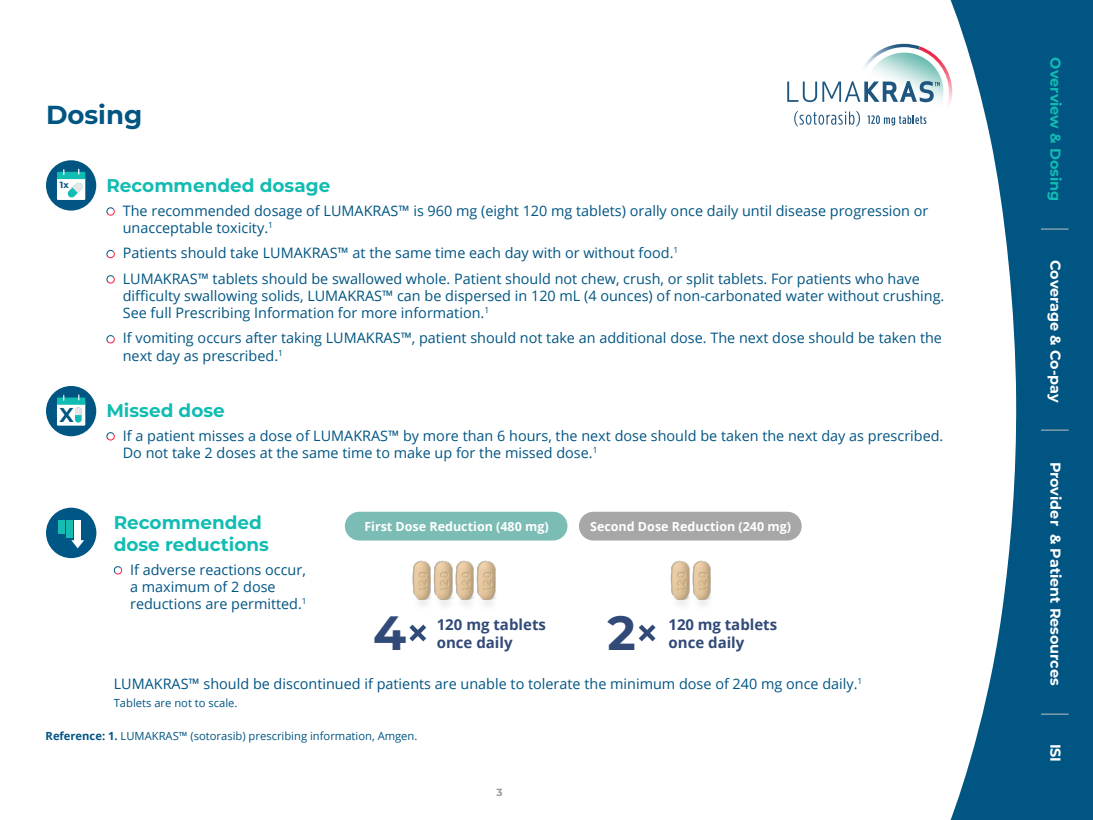
<style>
.page{position:relative;width:1093px;height:820px;background:#fff}
.page>*{position:absolute;margin:0;border:0;box-sizing:border-box;transform-origin:0 0}
.Syneos_Default_Style{font:700 48.04px "Montserrat";color:#314a78}
.Syneos_Default_Style-2{font:700 26px "Montserrat";color:#005583}
.t1{font:700 20.04px "Montserrat";color:#005583}
.Syneos_Default_Style-3{font:700 18.4px/22.1px "Montserrat";color:#11bcb2}
.Syneos_Default_Style-4{font:700 15px/18px "Open Sans";color:#314a78}
.Syneos_Default_Style-5{font:14.4px/17.3px "Open Sans";color:#005583}
.Syneos_Default_Style-6{font:700 14.4px "Montserrat";color:#fff}
.Syneos_Default_Style-7{font:700 14.4px "Montserrat";color:#11bcb2}
.Syneos_Default_Style-8{font:700 12.52px "Open Sans";color:#fff}
.Syneos_Default_Style-9{font:11.2px "Open Sans";color:#005583}
.Syneos_Default_Style-10{font:700 10.4px "Montserrat";color:#9b9b9b}
.t2{font:700 8.96px "Montserrat";color:#005583}
.s1{font-weight:700}
</style>
<div class="page">
<div style="left:579px;top:511px;width:223px;height:29px;background:#a7a7a7;border-radius:14px"></div>
<div style="left:345px;top:511px;width:222px;height:29px;background:#7bbdb5;border-radius:14px"></div>
<svg style="left:409px;top:624px;width:17px;height:17px"></svg>
<svg style="left:639px;top:624px;width:16px;height:17px"></svg>
<img style="left:412px;top:560px;width:84px;height:46px">
<img style="left:670px;top:560px;width:41px;height:46px">
<svg style="left:950px;top:0;width:143px;height:819px;fill:#005583"></svg>
<svg style="left:787px;top:44px;width:165px;height:96px"></svg>
<svg style="left:1041px;top:430px;width:27px;height:1px"></svg>
<svg style="left:1041px;top:229px;width:27px;height:1px"></svg>
<svg style="left:1041px;top:713px;width:27px;height:1px"></svg>
<svg style="left:106px;top:207px;width:9px;height:9px"></svg>
<svg style="left:106px;top:249px;width:9px;height:9px"></svg>
<svg style="left:106px;top:275px;width:9px;height:9px"></svg>
<svg style="left:106px;top:335px;width:9px;height:9px"></svg>
<svg style="left:113px;top:566px;width:10px;height:8px"></svg>
<svg style="left:106px;top:432px;width:9px;height:9px"></svg>
<div style="left:46px;top:160px;width:50px;height:50px;background:#005583;border-radius:50%"></div>
<svg style="left:57px;top:169px;width:28px;height:31px"></svg>
<div style="left:46px;top:386px;width:50px;height:50px;background:#005583;border-radius:50%"></div>
<svg style="left:57px;top:395px;width:28px;height:30px"></svg>
<div style="left:46px;top:507px;width:50px;height:51px;background:#005685;border-radius:50%"></div>
<div style="left:58px;top:520px;width:7px;height:13px;background:#16bcb1"></div>
<div style="left:66px;top:520px;width:7px;height:18px;background:#16bcb1"></div>
<div style="left:75px;top:520px;width:6px;height:20px;background:#fff"></div>
<svg style="left:71px;top:540px;width:13px;height:8px"></svg>
<p class="Syneos_Default_Style-2" style="left:46px;top:96px;width:98px">Dosing</p>
<p class="t2" style="left:60px;top:178px;width:10px">1x</p>
<h3 class="t1" style="left:60px;top:400px;width:16px">X</h3>
<p class="Syneos_Default_Style-3" style="left:106px;top:174px;width:225px">Recommended dosage</p>
<p class="Syneos_Default_Style-5" style="left:123px;top:201px;width:807px">The recommended dosage of LUMAKRAS™ is 960 mg (eight 120 mg tablets) orally once daily until disease progression or unacceptable toxicity.<sup>1</sup></p>
<p class="Syneos_Default_Style-5" style="left:123px;top:244px;width:557px">Patients should take LUMAKRAS™ at the same time each day with or without food.<sup>1</sup></p>
<p class="Syneos_Default_Style-5" style="left:123px;top:269px;width:823px">LUMAKRAS™ tablets should be swallowed whole. Patient should not chew, crush, or split tablets. For patients who have difficulty swallowing solids, LUMAKRAS™ can be dispersed in 120 mL (4 ounces) of non-carbonated water without crushing.<br>See full Prescribing Information for more information.<sup>1</sup></p>
<p class="Syneos_Default_Style-5" style="left:123px;top:329px;width:821px">If vomiting occurs after taking LUMAKRAS™, patient should not take an additional dose. The next dose should be taken the next day as prescribed.<sup>1</sup></p>
<p class="Syneos_Default_Style-3" style="left:106px;top:398px;width:120px">Missed dose</p>
<p class="Syneos_Default_Style-5" style="left:123px;top:426px;width:822px">If a patient misses a dose of LUMAKRAS™ by more than 6 hours, the next dose should be taken the next day as prescribed.<br>Do not take 2 doses at the same time to make up for the missed dose.<sup>1</sup></p>
<p class="Syneos_Default_Style-3" style="left:114px;top:510px;width:157px">Recommended dose reductions</p>
<p class="Syneos_Default_Style-5" style="left:130px;top:560px;width:178px">If adverse reactions occur, a maximum of 2 dose reductions are permitted.<sup>1</sup></p>
<p class="Syneos_Default_Style-8" style="left:364px;top:517px;width:186px">First Dose Reduction (480 mg)</p>
<p class="Syneos_Default_Style-8" style="left:590px;top:517px;width:202px">Second Dose Reduction (240 mg)</p>
<p class="Syneos_Default_Style" style="left:373px;top:598px;width:35px">4</p>
<p class="Syneos_Default_Style" style="left:607px;top:598px;width:30px">2</p>
<p class="Syneos_Default_Style-4" style="left:437px;top:614px;width:111px">120 mg tablets once daily</p>
<p class="Syneos_Default_Style-4" style="left:668px;top:614px;width:110px">120 mg tablets once daily</p>
<p class="Syneos_Default_Style-5" style="left:114px;top:674px;width:750px">LUMAKRAS™ should be discontinued if patients are unable to tolerate the minimum dose of 240 mg once daily.<sup>1</sup></p>
<p class="Syneos_Default_Style-9" style="left:114px;top:694px;width:125px">Tablets are not to scale.</p>
<p class="Syneos_Default_Style-9" style="left:46px;top:727px;width:373px"><span class="s1">Reference: 1.</span> LUMAKRAS™ (sotorasib) prescribing information, Amgen.</p>
<p class="Syneos_Default_Style-10" style="left:496px;top:784px;width:8px">3</p>
<p class="Syneos_Default_Style-7" style="left:1066px;top:57px;width:145px;rotate:90deg">Overview &amp; Dosing</p>
<p class="Syneos_Default_Style-6" style="left:1066px;top:260px;width:144px;rotate:90deg">Coverage &amp; Co-pay</p>
<p class="Syneos_Default_Style-6" style="left:1066px;top:461px;width:225px;rotate:90deg">Provider &amp; Patient Resources</p>
<p class="Syneos_Default_Style-6" style="left:1066px;top:743px;width:20px;rotate:90deg">ISI</p>
</div>
